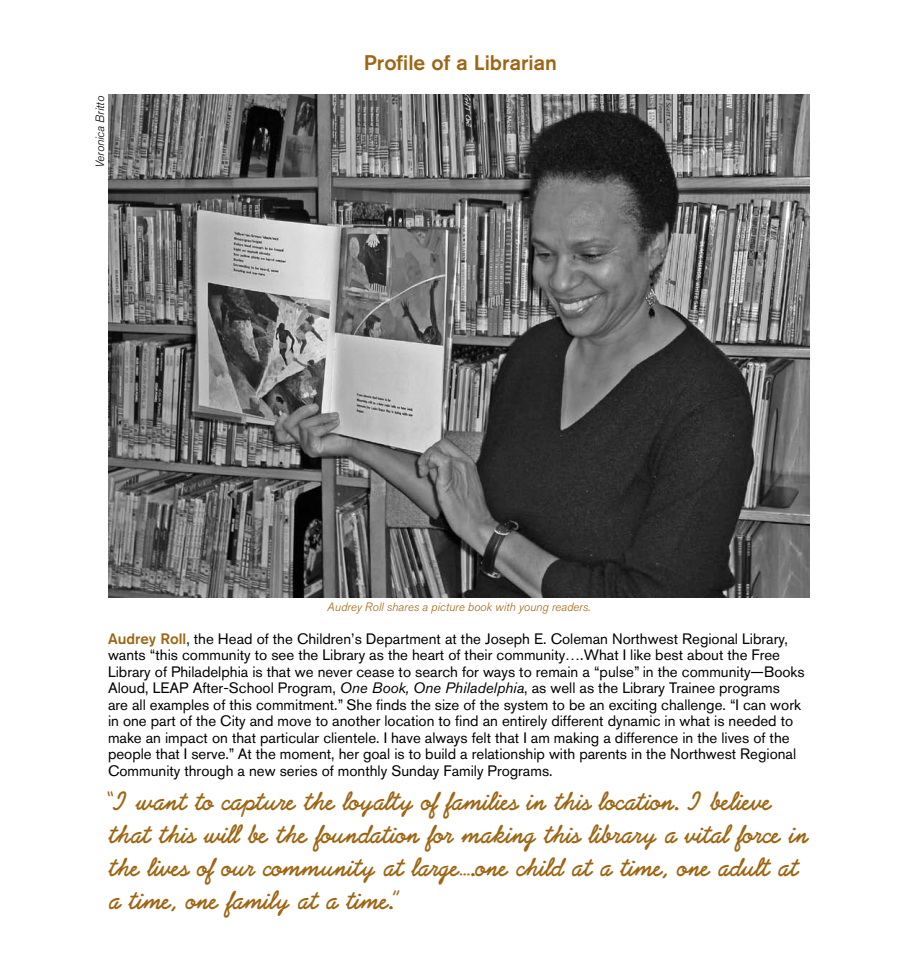
<style>
.page{position:relative;width:918px;height:972px;background:#fff}
.page>*{position:absolute;margin:0;border:0;box-sizing:border-box;transform-origin:0 0}
.t1{font:700 27px/33px "Abrazo Script S Si";color:#9e6614}
.t2{font:500 21px "Akzidenz Grotesk BQ";color:#9e6614}
.t3{font:15px/16.5px "Akzidenz Grotesk BQ";color:#000}
.t4{font:italic 300 12px "Akzidenz Grotesk BQ";color:#9e6614}
.t5{font:italic 300 12px "Akzidenz Grotesk BQ";color:#000}
.s1{font-weight:500;color:#9e6614}
.s2{font-style:italic}
</style>
<div class="page">
<img style="left:108px;top:94px;width:702px;height:503px">
<p class="t5" style="left:93px;top:168px;width:74px;rotate:-90deg">Veronica Britto</p>
<h2 class="t2" style="left:364px;top:50px;width:195px">Profile of a Librarian</h2>
<p class="t4" style="left:327px;top:600px;width:265px">Audrey Roll shares a picture book with young readers.</p>
<p class="t3" style="left:108px;top:630px;width:698px"><span class="s1">Audrey Roll</span>, the Head of the Children’s Department at the Joseph E. Coleman Northwest Regional Library, wants “this community to see the Library as the heart of their community….What I like best about the Free Library of Philadelphia is that we never cease to search for ways to remain a “pulse” in the community—Books Aloud, LEAP After-School Program, <span class="s2">One Book, One Philadelphia</span>, as well as the Library Trainee programs<br>are all examples of this commitment.” She finds the size of the system to be an exciting challenge. “I can work in one part of the City and move to another location to find an entirely different dynamic in what is needed to make an impact on that particular clientele. I have always felt that I am making a difference in the lives of the people that I serve.” At the moment, her goal is to build a relationship with parents in the Northwest Regional Community through a new series of monthly Sunday Family Programs.</p>
<h1 class="t1" style="left:108px;top:786px;width:701px">“I want to capture the loyalty of families in this location. I believe that this will be the foundation for making this library a vital force in the lives of our community at large….one child at a time, one adult at a time, one family at a time.”</h1>
</div>
